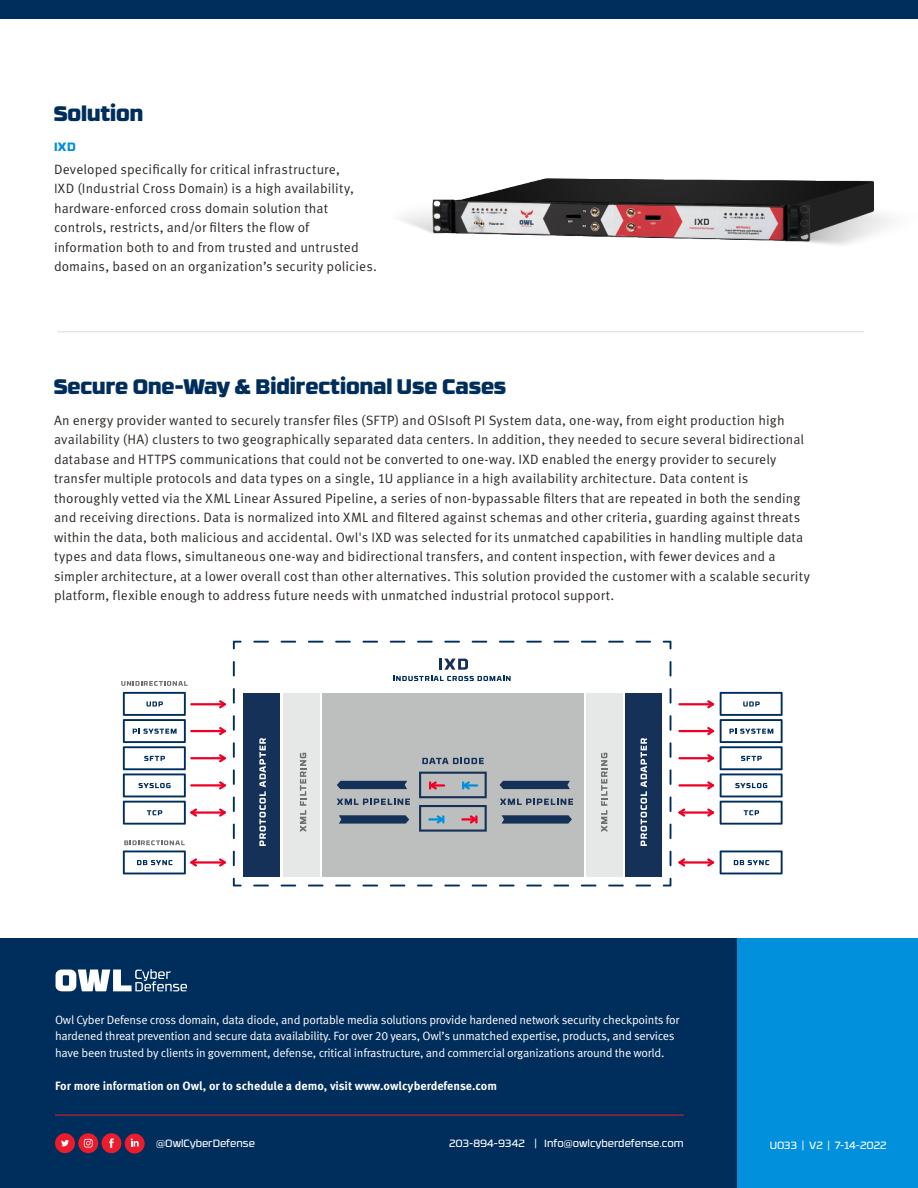
<style>
.page{position:relative;width:918px;height:1188px;background:#fff}
.page>*{position:absolute;margin:0;border:0;box-sizing:border-box;transform-origin:0 0}
.t1{font:900 21px "RB No 3.1";color:#002e5c}
.Paragraph_Style_1{font:13.5px/19.5px "Meta Pro Norm";letter-spacing:.01em;color:#2e2926}
.Paragraph_Style_1-2{font:12px/16.5px "Meta Pro Norm";letter-spacing:-.02em;color:#fff}
.t2{font:700 12px "Meta Pro";color:#fff}
.Paragraph_Style_1-3{font:800 12px "RB No 3.1";color:#0090dc}
.t3{font:10.5px "RB No 3.1";color:#fff}
</style>
<div class="page">
<div style="left:0;top:0;width:918px;height:19px;background:#002e5c"></div>
<div style="left:0;top:939px;width:918px;height:249px;background:#002e5c"></div>
<div style="left:737px;top:939px;width:181px;height:249px;background:#0090dc"></div>
<div style="left:55px;top:1133px;width:20px;height:20px;background:#eb1c2c;border-radius:50%"></div>
<svg style="left:61px;top:1140px;width:8px;height:6px"></svg>
<div style="left:78px;top:1133px;width:20px;height:20px;background:#eb1c2c;border-radius:50%"></div>
<svg style="left:84px;top:1139px;width:9px;height:9px"></svg>
<div style="left:102px;top:1133px;width:19px;height:20px;background:#eb1c2c;border-radius:50%"></div>
<svg style="left:109px;top:1138px;width:5px;height:10px"></svg>
<div style="left:125px;top:1134px;width:20px;height:20px;background:#eb1c2c;border-radius:50%"></div>
<svg style="left:131px;top:1139px;width:8px;height:7px"></svg>
<hr style="left:55px;top:1115px;width:629px;height:1px;background:#eb1c2c">
<svg style="left:56px;top:969px;width:131px;height:22px"></svg>
<hr style="left:58px;top:331px;width:806px;height:1px;background:#d8d8d6">
<img style="left:400px;top:178px;width:492px;height:67px">
<svg style="left:663px;top:878px;width:8px;height:8px"></svg>
<svg style="left:635px;top:885px;width:16px;height:1px"></svg>
<svg style="left:608px;top:885px;width:16px;height:1px"></svg>
<svg style="left:581px;top:885px;width:15px;height:1px"></svg>
<svg style="left:554px;top:885px;width:15px;height:1px"></svg>
<svg style="left:526px;top:885px;width:16px;height:1px"></svg>
<svg style="left:499px;top:885px;width:16px;height:1px"></svg>
<svg style="left:472px;top:885px;width:15px;height:1px"></svg>
<svg style="left:444px;top:885px;width:16px;height:1px"></svg>
<svg style="left:417px;top:885px;width:16px;height:1px"></svg>
<svg style="left:390px;top:885px;width:15px;height:1px"></svg>
<svg style="left:363px;top:885px;width:15px;height:1px"></svg>
<svg style="left:335px;top:885px;width:16px;height:1px"></svg>
<svg style="left:308px;top:885px;width:15px;height:1px"></svg>
<svg style="left:281px;top:885px;width:15px;height:1px"></svg>
<svg style="left:253px;top:885px;width:16px;height:1px"></svg>
<svg style="left:233px;top:878px;width:9px;height:8px"></svg>
<svg style="left:233px;top:851px;width:2px;height:15px"></svg>
<svg style="left:233px;top:824px;width:2px;height:15px"></svg>
<svg style="left:233px;top:797px;width:2px;height:15px"></svg>
<svg style="left:233px;top:769px;width:2px;height:16px"></svg>
<svg style="left:233px;top:742px;width:2px;height:16px"></svg>
<svg style="left:233px;top:715px;width:2px;height:16px"></svg>
<svg style="left:233px;top:688px;width:2px;height:16px"></svg>
<svg style="left:233px;top:661px;width:2px;height:15px"></svg>
<svg style="left:233px;top:641px;width:9px;height:8px"></svg>
<svg style="left:635px;top:641px;width:16px;height:2px"></svg>
<svg style="left:608px;top:641px;width:16px;height:2px"></svg>
<svg style="left:581px;top:641px;width:15px;height:2px"></svg>
<svg style="left:554px;top:641px;width:15px;height:2px"></svg>
<svg style="left:526px;top:641px;width:16px;height:2px"></svg>
<svg style="left:499px;top:641px;width:16px;height:2px"></svg>
<svg style="left:472px;top:641px;width:15px;height:2px"></svg>
<svg style="left:444px;top:641px;width:16px;height:2px"></svg>
<svg style="left:417px;top:641px;width:16px;height:2px"></svg>
<svg style="left:390px;top:641px;width:15px;height:2px"></svg>
<svg style="left:363px;top:641px;width:15px;height:2px"></svg>
<svg style="left:335px;top:641px;width:16px;height:2px"></svg>
<svg style="left:308px;top:641px;width:15px;height:2px"></svg>
<svg style="left:281px;top:641px;width:15px;height:2px"></svg>
<svg style="left:253px;top:641px;width:16px;height:2px"></svg>
<svg style="left:663px;top:641px;width:8px;height:8px"></svg>
<svg style="left:670px;top:851px;width:1px;height:15px"></svg>
<svg style="left:670px;top:824px;width:1px;height:15px"></svg>
<svg style="left:670px;top:797px;width:1px;height:15px"></svg>
<svg style="left:670px;top:769px;width:1px;height:16px"></svg>
<svg style="left:670px;top:742px;width:1px;height:16px"></svg>
<svg style="left:670px;top:715px;width:1px;height:16px"></svg>
<svg style="left:670px;top:688px;width:1px;height:16px"></svg>
<svg style="left:670px;top:661px;width:1px;height:15px"></svg>
<svg style="left:219px;top:700px;width:7px;height:8px"></svg>
<hr style="left:190px;top:703px;width:36px;height:2px;background:#ef0027">
<svg style="left:219px;top:754px;width:7px;height:8px"></svg>
<hr style="left:190px;top:757px;width:36px;height:2px;background:#ef0027">
<svg style="left:219px;top:808px;width:6px;height:9px"></svg>
<hr style="left:190px;top:811px;width:36px;height:3px;background:#ef0027">
<svg style="left:123px;top:692px;width:74px;height:133px"></svg>
<svg style="left:219px;top:858px;width:6px;height:9px"></svg>
<hr style="left:190px;top:861px;width:36px;height:3px;background:#ef0027">
<svg style="left:123px;top:851px;width:74px;height:23px"></svg>
<svg style="left:219px;top:727px;width:7px;height:8px"></svg>
<hr style="left:190px;top:730px;width:36px;height:2px;background:#ef0027">
<svg style="left:219px;top:781px;width:6px;height:8px"></svg>
<hr style="left:190px;top:784px;width:36px;height:3px;background:#ef0027">
<svg style="left:720px;top:692px;width:63px;height:133px"></svg>
<svg style="left:720px;top:851px;width:63px;height:23px"></svg>
<svg style="left:707px;top:700px;width:7px;height:8px"></svg>
<hr style="left:678px;top:703px;width:36px;height:2px;background:#ef0027">
<svg style="left:707px;top:754px;width:7px;height:8px"></svg>
<hr style="left:678px;top:757px;width:36px;height:2px;background:#ef0027">
<svg style="left:707px;top:808px;width:6px;height:9px"></svg>
<hr style="left:678px;top:811px;width:36px;height:3px;background:#ef0027">
<svg style="left:678px;top:808px;width:7px;height:9px"></svg>
<svg style="left:707px;top:858px;width:6px;height:9px"></svg>
<hr style="left:678px;top:861px;width:36px;height:3px;background:#ef0027">
<svg style="left:678px;top:858px;width:7px;height:9px"></svg>
<svg style="left:707px;top:727px;width:7px;height:8px"></svg>
<hr style="left:678px;top:730px;width:36px;height:2px;background:#ef0027">
<svg style="left:707px;top:781px;width:6px;height:8px"></svg>
<hr style="left:678px;top:784px;width:36px;height:3px;background:#ef0027">
<div style="left:243px;top:693px;width:37px;height:183px;background:#153158"></div>
<div style="left:283px;top:693px;width:37px;height:183px;background:#e6e8e8"></div>
<div style="left:322px;top:693px;width:262px;height:183px;background:#bdbfbf"></div>
<svg style="left:259px;top:738px;width:7px;height:108px"></svg>
<svg style="left:300px;top:753px;width:6px;height:79px"></svg>
<svg style="left:121px;top:681px;width:67px;height:5px"></svg>
<svg style="left:124px;top:840px;width:61px;height:5px"></svg>
<svg style="left:439px;top:659px;width:29px;height:11px"></svg>
<svg style="left:393px;top:676px;width:118px;height:5px"></svg>
<svg style="left:422px;top:758px;width:62px;height:6px"></svg>
<svg style="left:337px;top:799px;width:73px;height:6px"></svg>
<svg style="left:500px;top:799px;width:73px;height:6px"></svg>
<div style="left:586px;top:693px;width:36px;height:183px;background:#e6e8e8"></div>
<div style="left:626px;top:693px;width:36px;height:183px;background:#153158"></div>
<svg style="left:641px;top:738px;width:6px;height:108px"></svg>
<svg style="left:601px;top:753px;width:6px;height:79px"></svg>
<svg style="left:419px;top:772px;width:68px;height:26px"></svg>
<svg style="left:419px;top:805px;width:68px;height:27px"></svg>
<hr style="left:428px;top:818px;width:14px;height:3px;background:#0090dc">
<svg style="left:337px;top:781px;width:70px;height:8px"></svg>
<svg style="left:339px;top:815px;width:70px;height:9px"></svg>
<svg style="left:502px;top:815px;width:70px;height:9px"></svg>
<svg style="left:500px;top:781px;width:70px;height:8px"></svg>
<p class="t1" style="left:54px;top:95px;width:91px">Solution</p>
<p class="Paragraph_Style_1-3" style="left:54px;top:136px;width:23px">IXD</p>
<p class="Paragraph_Style_1" style="left:54px;top:159px;width:325px">Developed specifically for critical infrastructure,<br>IXD (Industrial Cross Domain) is a high availability, hardware-enforced cross domain solution that controls, restricts, and/or filters the flow of information both to and from trusted and untrusted domains, based on an organization’s security policies.</p>
<p class="t1" style="left:54px;top:369px;width:454px">Secure One-Way &amp; Bidirectional Use Cases</p>
<p class="Paragraph_Style_1" style="left:54px;top:410px;width:758px">An energy provider wanted to securely transfer files (SFTP) and OSIsoft PI System data, one-way, from eight production high availability (HA) clusters to two geographically separated data centers. In addition, they needed to secure several bidirectional database and HTTPS communications that could not be converted to one-way. IXD enabled the energy provider to securely transfer multiple protocols and data types on a single, 1U appliance in a high availability architecture. Data content is thoroughly vetted via the XML Linear Assured Pipeline, a series of non-bypassable filters that are repeated in both the sending and receiving directions. Data is normalized into XML and filtered against schemas and other criteria, guarding against threats within the data, both malicious and accidental. Owl's IXD was selected for its unmatched capabilities in handling multiple data types and data flows, simultaneous one-way and bidirectional transfers, and content inspection, with fewer devices and a simpler architecture, at a lower overall cost than other alternatives. This solution provided the customer with a scalable security platform, flexible enough to address future needs with unmatched industrial protocol support.</p>
<p class="Paragraph_Style_1-2" style="left:55px;top:1010px;width:626px">Owl Cyber Defense cross domain, data diode, and portable media solutions provide hardened network security checkpoints for hardened threat prevention and secure data availability. For over 20 years, Owl’s unmatched expertise, products, and services have been trusted by clients in government, defense, critical infrastructure, and commercial organizations around the world.</p>
<p class="t2" style="left:55px;top:1077px;width:444px">For more information on Owl, or to schedule a demo, visit www.owlcyberdefense.com</p>
<p class="t3" style="left:156px;top:1136px;width:100px">@OwlCyberDefense</p>
<p class="t3" style="left:449px;top:1136px;width:236px">203-894-9342 | Info@owlcyberdefense.com</p>
<p class="t3" style="left:770px;top:1137px;width:118px">U033 | V2 | 7-14-2022</p>
</div>
